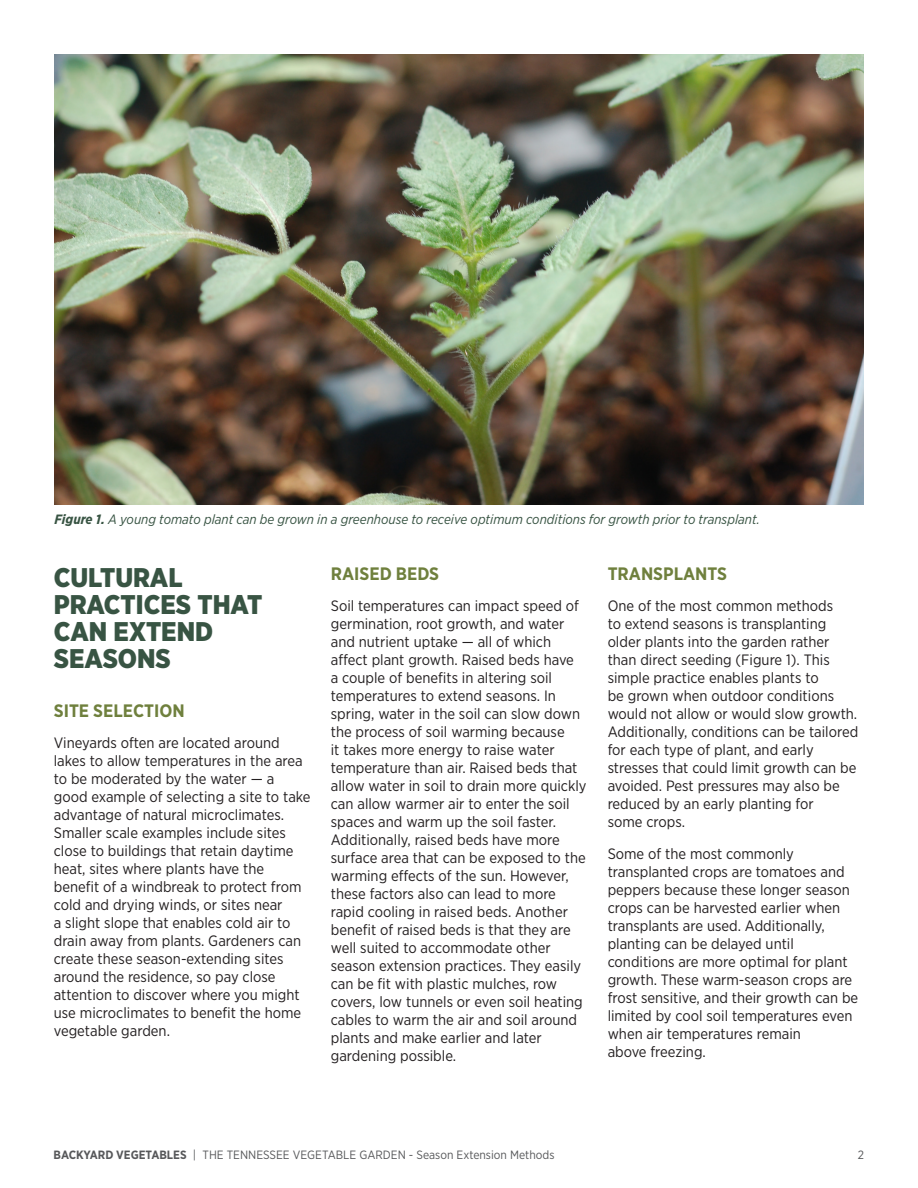
<style>
.page{position:relative;width:918px;height:1188px;background:#fff}
.page>*{position:absolute;margin:0;border:0;box-sizing:border-box;transform-origin:0 0}
.t1{font:900 27px/27px "Gotham Narrow";color:#385443}
.subhead{font:700 18px "Gotham Narrow";color:#6f803d}
.body{font:15px/18px "Gotham Narrow";color:#231f20}
.photo_captions{font:italic 13.5px "Gotham Narrow";color:#385443}
.t2{font:12px "Gotham Narrow";color:#57585a}
.s1{font-weight:700}
</style>
<div class="page">
<img style="left:54px;top:54px;width:810px;height:450px">
<p class="photo_captions" style="left:54px;top:511px;width:707px"><span class="s1">Figure 1.</span> A young tomato plant can be grown in a greenhouse to receive optimum conditions for growth prior to transplant.</p>
<p class="t1" style="left:54px;top:564px;width:210px">CULTURAL<br>PRACTICES THAT<br>CAN EXTEND<br>SEASONS</p>
<p class="subhead" style="left:54px;top:699px;width:132px">SITE SELECTION</p>
<p class="body" style="left:54px;top:734px;width:258px">Vineyards often are located around lakes to allow temperatures in the area to be moderated by the water — a good example of selecting a site to take advantage of natural microclimates.<br>Smaller scale examples include sites close to buildings that retain daytime heat, sites where plants have the benefit of a windbreak to protect from cold and drying winds, or sites near<br>a slight slope that enables cold air to drain away from plants. Gardeners can create these season-extending sites around the residence, so pay close attention to discover where you might use microclimates to benefit the home vegetable garden.</p>
<p class="subhead" style="left:331px;top:562px;width:110px">RAISED BEDS</p>
<p class="body" style="left:331px;top:597px;width:257px">Soil temperatures can impact speed of germination, root growth, and water and nutrient uptake — all of which affect plant growth. Raised beds have<br>a couple of benefits in altering soil temperatures to extend seasons. In spring, water in the soil can slow down the process of soil warming because<br>it takes more energy to raise water temperature than air. Raised beds that allow water in soil to drain more quickly can allow warmer air to enter the soil spaces and warm up the soil faster.<br>Additionally, raised beds have more surface area that can be exposed to the warming effects of the sun. However, these factors also can lead to more rapid cooling in raised beds. Another benefit of raised beds is that they are well suited to accommodate other season extension practices. They easily can be fit with plastic mulches, row covers, low tunnels or even soil heating cables to warm the air and soil around plants and make earlier and later gardening possible.</p>
<p class="subhead" style="left:608px;top:562px;width:121px">TRANSPLANTS</p>
<p class="body" style="left:608px;top:597px;width:252px">One of the most common methods<br>to extend seasons is transplanting older plants into the garden rather than direct seeding (Figure 1). This simple practice enables plants to<br>be grown when outdoor conditions would not allow or would slow growth.<br>Additionally, conditions can be tailored for each type of plant, and early stresses that could limit growth can be avoided. Pest pressures may also be reduced by an early planting for<br>some crops.</p>
<p class="body" style="left:608px;top:844px;width:252px">Some of the most commonly transplanted crops are tomatoes and peppers because these longer season crops can be harvested earlier when transplants are used. Additionally, planting can be delayed until conditions are more optimal for plant growth. These warm-season crops are frost sensitive, and their growth can be limited by cool soil temperatures even when air temperatures remain<br>above freezing.</p>
<p class="t2" style="left:54px;top:1147px;width:502px"><span class="s1">BACKYARD VEGETABLES</span> | THE TENNESSEE VEGETABLE GARDEN - Season Extension Methods</p>
<p class="t2" style="left:858px;top:1147px;width:8px">2</p>
</div>
